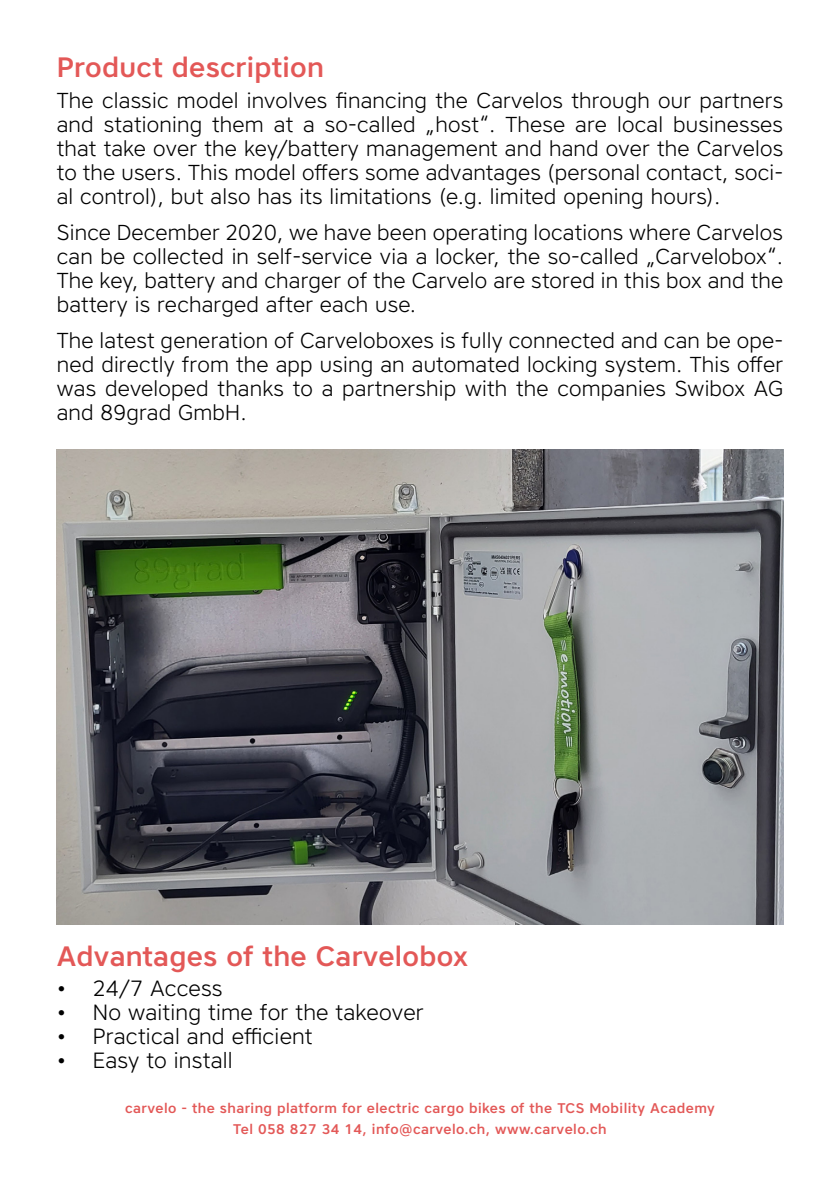
<style>
.page{position:relative;width:840px;height:1191px;background:#fff}
.page>*{position:absolute;margin:0;border:0;box-sizing:border-box;transform-origin:0 0}
.t1{font:500 28px "Core Sans A55";letter-spacing:.01em;color:#e35857}
.t2{font:300 22px "Core Sans A35";letter-spacing:.01em;color:#000}
.t3{font:300 21.6px/24px "Core Sans A35";letter-spacing:.01em;color:#000;text-align:justify}
.t4{font:500 14px "Core Sans A55";letter-spacing:.03em;color:#e35857}
</style>
<div class="page">
<img style="left:57px;top:449px;width:725px;height:475px">
<p class="t1" style="left:57px;top:49px;width:268px">Product description</p>
<p class="t3" style="left:57px;top:88px;width:727px">The classic model involves financing the Carvelos through our partners and stationing them at a so-called „host“. These are local businesses that take over the key/battery management and hand over the Carvelos to the users. This model offers some advantages (personal contact, soci&shy;al control), but also has its limitations (e.g. limited opening hours).</p>
<p class="t3" style="left:57px;top:220px;width:727px">Since December 2020, we have been operating locations where Carvelos can be collected in self-service via a locker, the so-called „Carvelobox“.<br>The key, battery and charger of the Carvelo are stored in this box and the battery is recharged after each use.</p>
<p class="t3" style="left:57px;top:328px;width:727px">The latest generation of Carveloboxes is fully connected and can be ope&shy;ned directly from the app using an automated locking system. This offer was developed thanks to a partnership with the companies Swibox AG and 89grad GmbH.</p>
<p class="t1" style="left:57px;top:938px;width:412px">Advantages of the Carvelobox</p>
<p class="t2" style="left:57px;top:974px;width:167px">• 24/7 Access</p>
<p class="t2" style="left:57px;top:998px;width:368px">• No waiting time for the takeover</p>
<p class="t2" style="left:57px;top:1022px;width:257px">• Practical and efficient</p>
<p class="t2" style="left:57px;top:1046px;width:177px">• Easy to install</p>
<p class="t4" style="left:125px;top:1099px;width:590px">carvelo - the sharing platform for electric cargo bikes of the TCS Mobility Academy</p>
<p class="t4" style="left:233px;top:1120px;width:374px">Tel 058 827 34 14, info@carvelo.ch, www.carvelo.ch</p>
</div>
